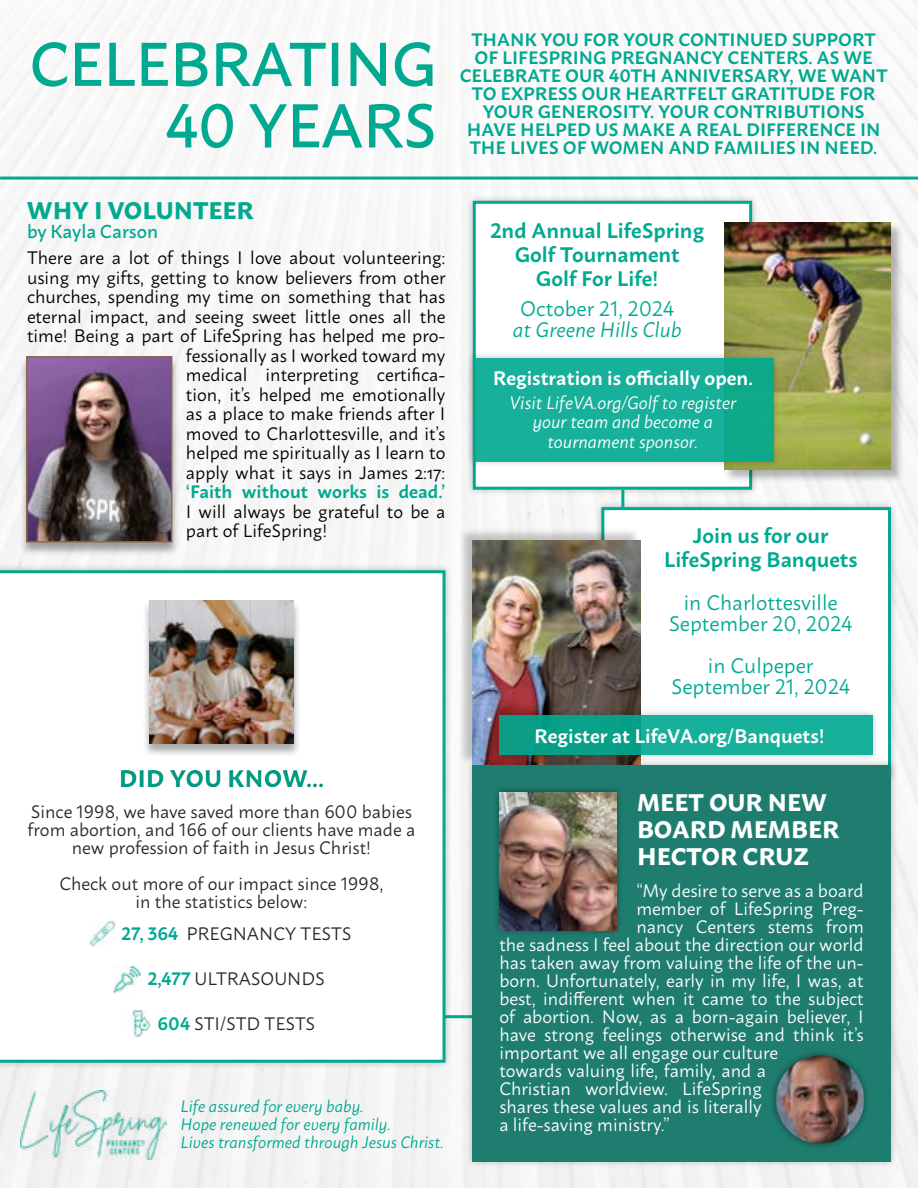
<style>
.page{position:relative;width:918px;height:1188px;background:#fff}
.page>*{position:absolute;margin:0;border:0;box-sizing:border-box;transform-origin:0 0}
.t1{font:500 61.5px/61.5px "Macho";letter-spacing:-.02em;color:#00a990;text-align:right}
.t2{font:700 24px/27px "Macho";color:#fff}
.t3{font:700 24px "Macho";color:#00a990}
.t4{font:600 21px/24px "Macho";color:#00a990;text-align:center}
.t5{font:21px/21px "Macho";color:#00a990;text-align:center}
.t6{font:italic 21px "Macho";color:#00a990}
.t7{font:600 19.5px "Macho";color:#fff}
.t8{font:500 18.75px "Macho";color:#00a990}
.t9{font:18px/19.5px "Macho";color:#000;text-align:right}
.t10{font:18px "Macho";color:#fff}
.t11{font:600 18px/18px "Macho";color:#00a990;text-align:center}
.t12{font:18px/18px "Macho";color:#292829;text-align:center}
.t13{font:italic 18px/19.5px "Macho";color:#fff;text-align:center}
.t14{font:italic 16.5px/18px "Macho";color:#00a990}
.s1{font-weight:600;color:#00a990}
</style>
<div class="page">
<img style="left:0;top:0;width:918px;height:1188px">
<hr style="left:444px;top:1015px;width:30px;height:3px;background:#00a990">
<div style="left:594px;top:500px;width:303px;height:284px;background:#000;opacity:.25"></div>
<div style="left:601px;top:507px;width:290px;height:271px;background:#fff;border:3px solid #00a990"></div>
<div style="left:0;top:563px;width:452px;height:506px;background:#000;opacity:.25"></div>
<svg style="left:0;top:570px;width:446px;height:493px"></svg>
<div style="left:465px;top:758px;width:432px;height:411px;background:#000;opacity:.25"></div>
<div style="left:472px;top:765px;width:419px;height:396px;background:#1f7d6f"></div>
<div style="left:19px;top:356px;width:161px;height:199px;background:#000;opacity:.36"></div>
<img style="left:29px;top:359px;width:140px;height:181px">
<div style="left:26px;top:356px;width:146px;height:187px;border:2px solid #8c6943"></div>
<div style="left:492px;top:785px;width:131px;height:152px;background:#000;opacity:.42"></div>
<img style="left:499px;top:792px;width:117px;height:138px">
<div style="left:466px;top:194px;width:292px;height:303px;background:#000;opacity:.25"></div>
<div style="left:473px;top:201px;width:279px;height:289px;background:#fff;border:3px solid #00a990"></div>
<div style="left:769px;top:1049px;width:102px;height:102px;background:#000;opacity:.42"></div>
<img style="left:776px;top:1056px;width:88px;height:88px">
<hr style="left:0;top:177px;width:918px;height:3px;background:#00a990">
<div style="left:724px;top:222px;width:180px;height:261px;background:#000;opacity:.29"></div>
<img style="left:724px;top:222px;width:167px;height:248px">
<div style="left:459px;top:527px;width:181px;height:237px;background:#000;opacity:.22"></div>
<img style="left:472px;top:541px;width:169px;height:224px">
<div style="left:466px;top:351px;width:315px;height:117px;background:#000;opacity:.25"></div>
<div style="left:473px;top:358px;width:300px;height:103px;background:linear-gradient(to right,#19b29e,#12ac91)"></div>
<div style="left:492px;top:708px;width:387px;height:54px;background:#000;opacity:.25"></div>
<div style="left:499px;top:716px;width:373px;height:39px;background:linear-gradient(to right,#079d86,#1bb6a0)"></div>
<div style="left:142px;top:600px;width:159px;height:156px;background:#000;opacity:.34"></div>
<img style="left:149px;top:600px;width:145px;height:143px">
<div style="left:106px;top:757px;width:274px;height:40px;background:#000;opacity:.19"></div>
<hr style="left:621px;top:490px;width:3px;height:17px;background:#00a990">
<img style="left:21px;top:1091px;width:145px;height:69px">
<img style="left:90px;top:921px;width:26px;height:26px">
<img style="left:113px;top:965px;width:28px;height:28px">
<img style="left:128px;top:1010px;width:28px;height:28px">
<h1 class="t1" style="left:29px;top:27px;width:409px">CELEBRATING<br>40 YEARS</h1>
<p class="t11" style="left:460px;top:29px;width:429px">THANK YOU FOR YOUR CONTINUED SUPPORT OF LIFESPRING PREGNANCY CENTERS. AS WE CELEBRATE OUR 40TH ANNIVERSARY, WE WANT TO EXPRESS OUR HEARTFELT GRATITUDE FOR YOUR GENEROSITY. YOUR CONTRIBUTIONS HAVE HELPED US MAKE A REAL DIFFERENCE IN THE LIVES OF WOMEN AND FAMILIES IN NEED.</p>
<h2 class="t3" style="left:27px;top:189px;width:228px">WHY I VOLUNTEER</h2>
<p class="t8" style="left:27px;top:215px;width:133px">by Kayla Carson</p>
<p class="t9" style="left:27px;top:246px;width:420px">There are a lot of things I love about volunteering: using my gifts, getting to know believers from other churches, spending my time on something that has eternal impact, and seeing sweet little ones all the time! Being a part of LifeSpring has helped me pro&shy;fessionally as I worked toward my<br>medical interpreting certifica-<br>tion, it’s helped me emotionally<br>as a place to make friends after I<br>moved to Charlottesville, and it’s<br>helped me spiritually as I learn to<br>apply what it says in James 2:17:</p>
<p class="t11" style="left:186px;top:481px;width:261px">‘Faith without works is dead.’</p>
<p class="t9" style="left:186px;top:500px;width:261px;text-align:left">I will always be grateful to be a part of LifeSpring!</p>
<h2 class="t3" style="left:119px;top:757px;width:207px">DID YOU KNOW...</h2>
<p class="t12" style="left:27px;top:800px;width:389px">Since 1998, we have saved more than 600 babies from abortion, and 166 of our clients have made a new profession of faith in Jesus Christ!</p>
<p class="t12" style="left:59px;top:872px;width:325px">Check out more of our impact since 1998, in the statistics below:</p>
<p class="t12" style="left:121px;top:923px;width:231px"><span class="s1">27, 364</span> PREGNANCY TESTS</p>
<p class="t12" style="left:148px;top:968px;width:179px"><span class="s1">2,477</span> ULTRASOUNDS</p>
<p class="t12" style="left:158px;top:1013px;width:159px"><span class="s1">604</span> STI/STD TESTS</p>
<p class="t14" style="left:181px;top:1096px;width:265px">Life assured for every baby.<br>Hope renewed for every family.<br>Lives transformed through Jesus Christ.</p>
<p class="t4" style="left:490px;top:217px;width:215px">2nd Annual LifeSpring<br>Golf Tournament<br>Golf For Life!</p>
<p class="t5" style="left:520px;top:296px;width:156px">October 21, 2024</p>
<p class="t6" style="left:513px;top:312px;width:170px">at Greene Hills Club</p>
<p class="t7" style="left:493px;top:361px;width:262px">Registration is officially open.</p>
<p class="t13" style="left:510px;top:391px;width:228px">Visit LifeVA.org/Golf to register your team and become a tournament sponsor.</p>
<p class="t4" style="left:664px;top:522px;width:195px">Join us for our<br>LifeSpring Banquets</p>
<p class="t5" style="left:669px;top:590px;width:185px">in Charlottesville<br>September 20, 2024</p>
<p class="t5" style="left:671px;top:653px;width:180px">in Culpeper<br>September 21, 2024</p>
<p class="t7" style="left:534px;top:718px;width:292px">Register at LifeVA.org/Banquets!</p>
<h2 class="t2" style="left:637px;top:786px;width:204px">MEET OUR NEW<br>BOARD MEMBER<br>HECTOR CRUZ</h2>
<p class="t10" style="left:636px;top:875px;width:229px">“My desire to serve as a board</p>
<p class="t10" style="left:636px;top:893px;width:229px">member of LifeSpring Preg-</p>
<p class="t10" style="left:636px;top:911px;width:229px">nancy Centers stems from</p>
<p class="t10" style="left:499px;top:929px;width:366px">the sadness I feel about the direction our world</p>
<p class="t10" style="left:499px;top:947px;width:366px">has taken away from valuing the life of the un-</p>
<p class="t10" style="left:499px;top:965px;width:366px">born. Unfortunately, early in my life, I was, at</p>
<p class="t10" style="left:499px;top:983px;width:366px">best, indifferent when it came to the subject</p>
<p class="t10" style="left:499px;top:1001px;width:366px">of abortion. Now, as a born-again believer, I</p>
<p class="t10" style="left:499px;top:1019px;width:366px">have strong feelings otherwise and think it’s</p>
<p class="t10" style="left:499px;top:1037px;width:280px">important we all engage our culture</p>
<p class="t10" style="left:499px;top:1055px;width:268px">towards valuing life, family, and a</p>
<p class="t10" style="left:499px;top:1073px;width:264px">Christian worldview. LifeSpring</p>
<p class="t10" style="left:499px;top:1091px;width:264px">shares these values and is literally</p>
<p class="t10" style="left:499px;top:1109px;width:172px">a life-saving ministry.”</p>
</div>
